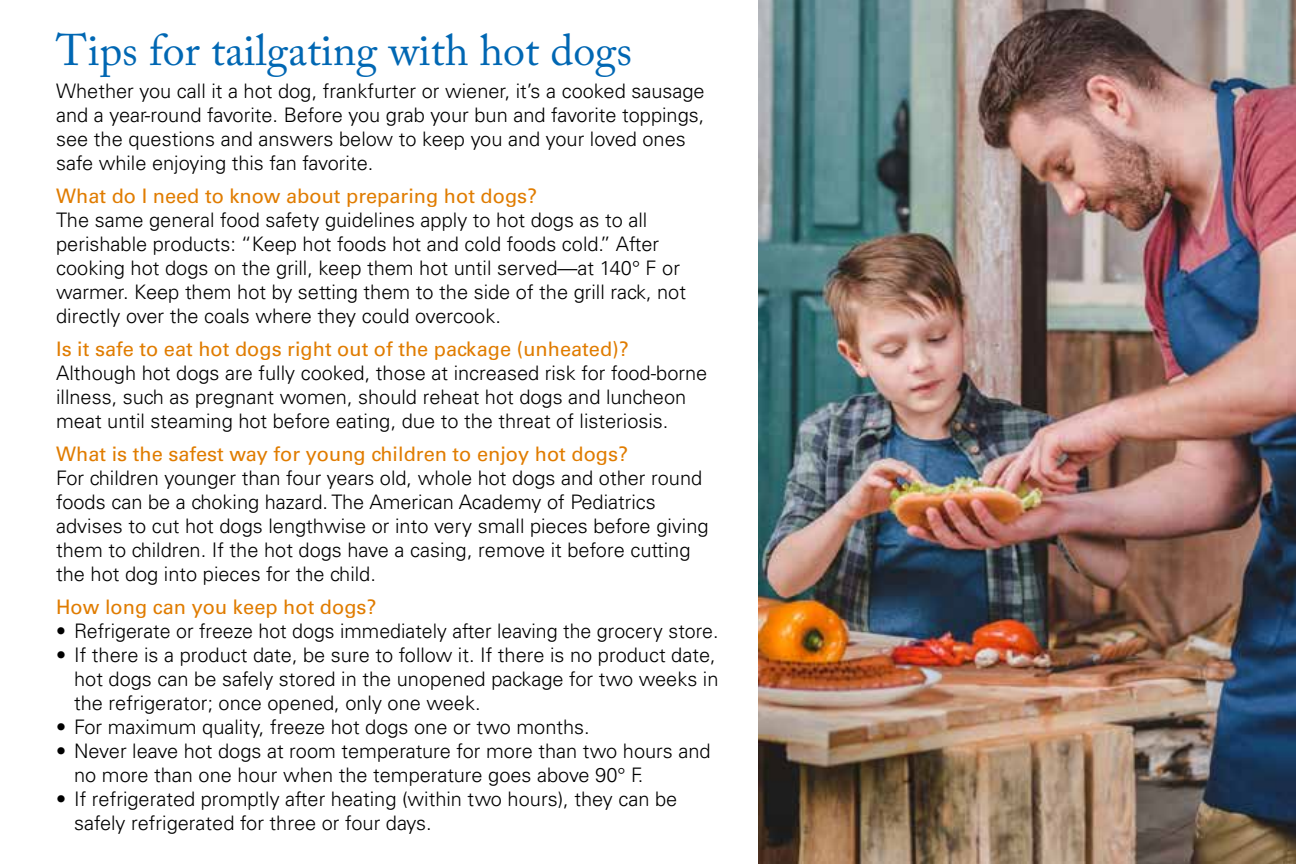
<style>
.page{position:relative;width:1296px;height:864px;background:#fff}
.page>*{position:absolute;margin:0;border:0;box-sizing:border-box;transform-origin:0 0}
.t1{font:44px "Adobe Caslon Pro";color:#0067b3}
.t2{font:300 20px/24px "Univers LT Std";color:#000}
.t3{font:20px "Univers LT Std";color:#e07c00}
</style>
<div class="page">
<img style="left:759px;top:0;width:537px;height:864px">
<h1 class="t1" style="left:56px;top:24px;width:578px">Tips for tailgating with hot dogs</h1>
<p class="t2" style="left:56px;top:79px;width:650px">Whether you call it a hot dog, frankfurter or wiener, it’s a cooked sausage and a year-round favorite. Before you grab your bun and favorite toppings, see the questions and answers below to keep you and your loved ones safe while enjoying this fan favorite.</p>
<p class="t3" style="left:56px;top:184px;width:483px">What do I need to know about preparing hot dogs?</p>
<p class="t2" style="left:56px;top:208px;width:631px">The same general food safety guidelines apply to hot dogs as to all perishable products: “Keep hot foods hot and cold foods cold.” After cooking hot dogs on the grill, keep them hot until served—at 140° F or warmer. Keep them hot by setting them to the side of the grill rack, not directly over the coals where they could overcook.</p>
<p class="t3" style="left:56px;top:337px;width:574px">Is it safe to eat hot dogs right out of the package (unheated)?</p>
<p class="t2" style="left:56px;top:361px;width:653px">Although hot dogs are fully cooked, those at increased risk for food-borne illness, such as pregnant women, should reheat hot dogs and luncheon meat until steaming hot before eating, due to the threat of listeriosis.</p>
<p class="t3" style="left:56px;top:442px;width:573px">What is the safest way for young children to enjoy hot dogs?</p>
<p class="t2" style="left:56px;top:466px;width:654px">For children younger than four years old, whole hot dogs and other round foods can be a choking hazard. The American Academy of Pediatrics advises to cut hot dogs lengthwise or into very small pieces before giving them to children. If the hot dogs have a casing, remove it before cutting the hot dog into pieces for the child.</p>
<p class="t3" style="left:56px;top:595px;width:322px">How long can you keep hot dogs?</p>
<p class="t2" style="left:56px;top:619px;width:664px">• Refrigerate or freeze hot dogs immediately after leaving the grocery store.</p>
<p class="t2" style="left:74px;top:643px;width:646px;text-indent:-18px">• If there is a product date, be sure to follow it. If there is no product date, hot dogs can be safely stored in the unopened package for two weeks in the refrigerator; once opened, only one week.</p>
<p class="t2" style="left:56px;top:715px;width:535px">• For maximum quality, freeze hot dogs one or two months.</p>
<p class="t2" style="left:74px;top:739px;width:638px;text-indent:-18px">• Never leave hot dogs at room temperature for more than two hours and no more than one hour when the temperature goes above 90° F.</p>
<p class="t2" style="left:74px;top:787px;width:605px;text-indent:-18px">• If refrigerated promptly after heating (within two hours), they can be safely refrigerated for three or four days.</p>
</div>
